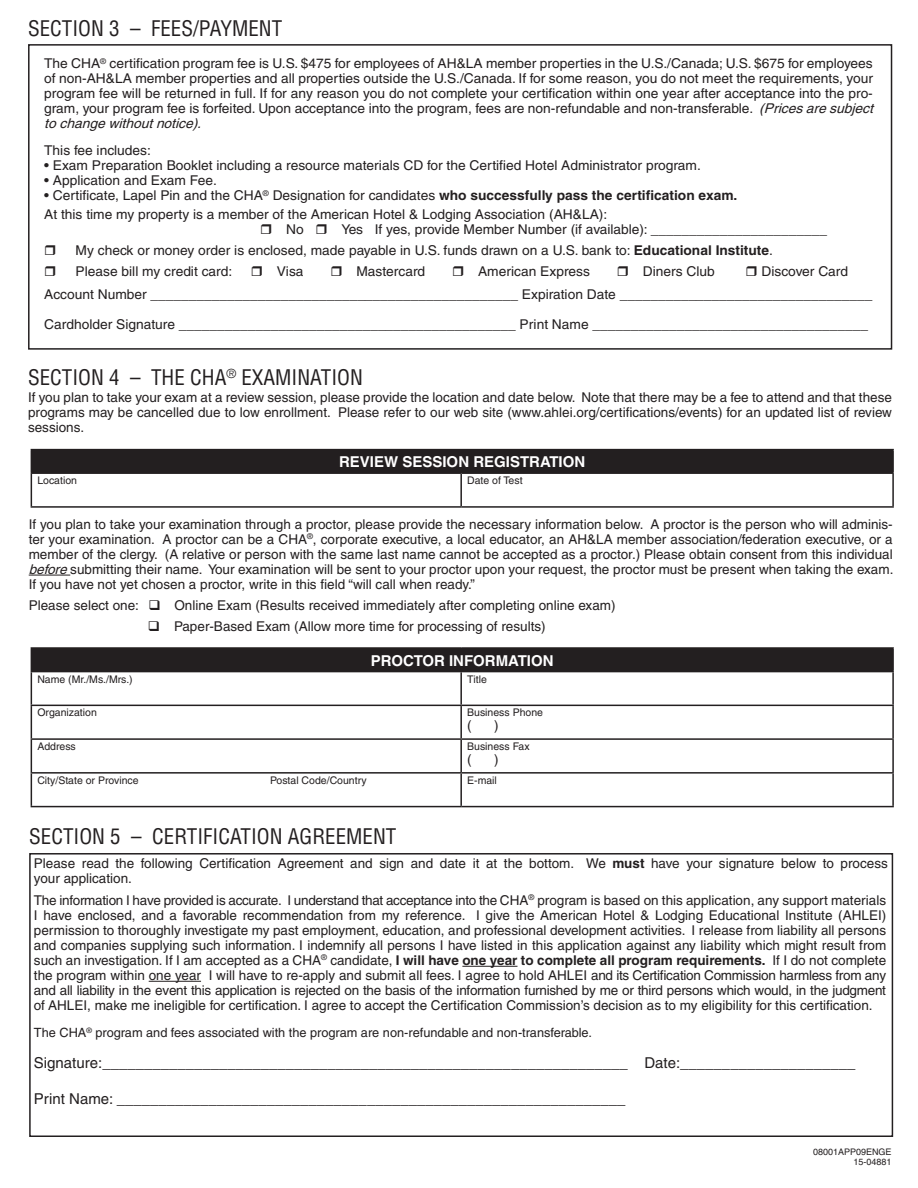
<style>
.page{position:relative;width:918px;height:1188px;background:#fff}
.page>*{position:absolute;margin:0;border:0;box-sizing:border-box;transform-origin:0 0}
.t1{font:condensed 21px "Helvetica LT";color:#231f20}
.t2{font:15px "Helvetica LT";color:#231f20}
.t3{font:700 15px "Helvetica LT";color:#fff}
.t4{font:13.5px/15px "Helvetica LT";color:#231f20}
.t5{font:12.75px "Helvetica LT";color:#231f20}
.t6{font:10.5px "Helvetica LT";color:#231f20}
.t7{font:9px "Helvetica LT";color:#231f20}
.s1{font-style:italic}
.s2{font-weight:700}
</style>
<div class="page">
<div style="left:28px;top:44px;width:864px;height:306px;border:2px solid #231f20"></div>
<hr style="left:29px;top:575px;width:41px;height:1px;background:#231f20">
<div style="left:29px;top:853px;width:864px;height:284px;border:2px solid #231f20"></div>
<hr style="left:462px;top:966px;width:55px;height:1px;background:#231f20">
<hr style="left:149px;top:981px;width:52px;height:1px;background:#231f20">
<div style="left:31px;top:648px;width:862px;height:24px;background:#231f20"></div>
<hr style="left:31px;top:647px;width:430px;height:2px;background:#231f20">
<hr style="left:461px;top:647px;width:433px;height:2px;background:#231f20">
<hr style="left:892px;top:649px;width:2px;height:22px;background:#231f20">
<hr style="left:31px;top:672px;width:1px;height:33px;background:#231f20">
<hr style="left:461px;top:671px;width:433px;height:1px;background:#231f20">
<hr style="left:460px;top:672px;width:2px;height:33px;background:#231f20">
<hr style="left:892px;top:672px;width:2px;height:33px;background:#231f20">
<hr style="left:31px;top:705px;width:430px;height:1px;background:#231f20">
<hr style="left:31px;top:706px;width:1px;height:32px;background:#231f20">
<hr style="left:461px;top:705px;width:433px;height:1px;background:#231f20">
<hr style="left:460px;top:706px;width:2px;height:32px;background:#231f20">
<hr style="left:892px;top:706px;width:2px;height:32px;background:#231f20">
<hr style="left:31px;top:738px;width:430px;height:2px;background:#231f20">
<hr style="left:31px;top:740px;width:1px;height:32px;background:#231f20">
<hr style="left:461px;top:738px;width:433px;height:2px;background:#231f20">
<hr style="left:460px;top:740px;width:2px;height:32px;background:#231f20">
<hr style="left:892px;top:740px;width:2px;height:32px;background:#231f20">
<hr style="left:31px;top:772px;width:430px;height:2px;background:#231f20">
<hr style="left:31px;top:774px;width:1px;height:32px;background:#231f20">
<hr style="left:461px;top:772px;width:433px;height:2px;background:#231f20">
<hr style="left:460px;top:774px;width:2px;height:32px;background:#231f20">
<hr style="left:892px;top:774px;width:2px;height:32px;background:#231f20">
<hr style="left:31px;top:806px;width:430px;height:1px;background:#231f20">
<hr style="left:461px;top:806px;width:433px;height:1px;background:#231f20">
<div style="left:31px;top:450px;width:862px;height:23px;background:#231f20"></div>
<hr style="left:31px;top:449px;width:430px;height:1px;background:#231f20">
<hr style="left:461px;top:449px;width:433px;height:1px;background:#231f20">
<hr style="left:892px;top:450px;width:2px;height:22px;background:#231f20">
<hr style="left:31px;top:472px;width:430px;height:2px;background:#231f20">
<hr style="left:31px;top:474px;width:1px;height:32px;background:#231f20">
<hr style="left:461px;top:472px;width:433px;height:2px;background:#231f20">
<hr style="left:460px;top:474px;width:2px;height:32px;background:#231f20">
<hr style="left:892px;top:474px;width:2px;height:32px;background:#231f20">
<hr style="left:31px;top:506px;width:430px;height:2px;background:#231f20">
<hr style="left:461px;top:506px;width:433px;height:2px;background:#231f20">
<p class="t1" style="left:28px;top:15px;width:256px">SECTION 3 – FEES/PAYMENT</p>
<p class="t4" style="left:44px;top:56px;width:834px">The CHA<sup>®</sup> certification program fee is U.S. $475 for employees of AH&amp;LA member properties in the U.S./Canada; U.S. $675 for employees of non-AH&amp;LA member properties and all properties outside the U.S./Canada. If for some reason, you do not meet the requirements, your program fee will be returned in full. If for any reason you do not complete your certification within one year after acceptance into the pro&shy;gram, your program fee is forfeited. Upon acceptance into the program, fees are non-refundable and non-transferable. <span class="s1">(Pricesaresubject tochangewithoutnotice).</span></p>
<p class="t4" style="left:44px;top:143px;width:108px">This fee includes:</p>
<p class="t4" style="left:44px;top:158px;width:658px">• Exam Preparation Booklet including a resource materials CD for the Certified Hotel Administrator program.</p>
<p class="t4" style="left:44px;top:173px;width:174px">• Application and Exam Fee.</p>
<p class="t4" style="left:44px;top:188px;width:695px">• Certificate, Lapel Pin and the CHA<sup>®</sup> Designation for candidates <span class="s2">who successfully pass the certification exam.</span></p>
<p class="t4" style="left:44px;top:207px;width:565px">At this time my property is a member of the American Hotel &amp; Lodging Association (AH&amp;LA):</p>
<p class="t4" style="left:286px;top:222px;width:19px">No</p>
<p class="t4" style="left:341px;top:222px;width:487px">Yes If yes, provide Member Number (if available): _______________________</p>
<p class="t4" style="left:76px;top:240px;width:699px;line-height:21px">My check or money order is enclosed, made payable in U.S. funds drawn on a U.S. bank to: <span class="s2">Educational Institute</span>.<br>Please bill my credit card:</p>
<p class="t4" style="left:44px;top:260px;width:830px;line-height:22.5px;text-indent:717px">Discover Card<br>Account Number ________________________________________________ Expiration Date _________________________________</p>
<p class="t4" style="left:44px;top:317px;width:825px">Cardholder Signature ____________________________________________ Print Name ____________________________________</p>
<p class="t4" style="left:277px;top:264px;width:28px">Visa</p>
<p class="t4" style="left:356px;top:264px;width:70px">Mastercard</p>
<p class="t4" style="left:478px;top:264px;width:113px">American Express</p>
<p class="t4" style="left:643px;top:264px;width:73px">Diners Club</p>
<p class="t1" style="left:28px;top:364px;width:336px">SECTION 4 – THE CHA<sup>®</sup> EXAMINATION</p>
<p class="t4" style="left:28px;top:389px;width:865px;text-align:justify">If you plan to take your exam at a review session, please provide the location and date below. Note that there may be a fee to attend and that these programs may be cancelled due to low enrollment. Please refer to our web site (www.ahlei.org/certifications/events) for an updated list of review sessions.</p>
<p class="t3" style="left:339px;top:453px;width:248px">REVIEW SESSION REGISTRATION</p>
<p class="t6" style="left:37px;top:475px;width:41px">Location</p>
<p class="t6" style="left:467px;top:475px;width:57px">Date of Test</p>
<p class="t4" style="left:29px;top:516px;width:866px;text-align:justify">If you plan to take your examination through a proctor, please provide the necessary information below. A proctor is the person who will adminis&shy;ter your examination. A proctor can be a CHA<sup>®</sup>, corporate executive, a local educator, an AH&amp;LA member association/federation executive, or a member of the clergy. (A relative or person with the same last name cannot be accepted as a proctor.) Please obtain consent from this individual <span class="s1">before</span>submitting their name. Your examination will be sent to your proctor upon your request, the proctor must be present when taking the exam.<br>If you have not yet chosen a proctor, write in this field “will call when ready.”</p>
<p class="t4" style="left:29px;top:597px;width:588px">Please select one: ❑ Online Exam (Results received immediately after completing online exam)</p>
<p class="t4" style="left:148px;top:618px;width:399px">❑ Paper-Based Exam (Allow more time for processing of results)</p>
<p class="t3" style="left:371px;top:651px;width:184px">PROCTOR INFORMATION</p>
<p class="t6" style="left:37px;top:673px;width:97px">Name (Mr./Ms./Mrs.)</p>
<p class="t6" style="left:467px;top:673px;width:21px">Title</p>
<p class="t6" style="left:37px;top:707px;width:61px">Organization</p>
<p class="t6" style="left:467px;top:707px;width:77px">Business Phone</p>
<p class="t4" style="left:467px;top:718px;width:6px">(</p>
<p class="t4" style="left:494px;top:718px;width:6px">)</p>
<p class="t6" style="left:37px;top:740px;width:40px">Address</p>
<p class="t6" style="left:467px;top:740px;width:64px">Business Fax</p>
<p class="t4" style="left:467px;top:751px;width:6px">(</p>
<p class="t4" style="left:494px;top:751px;width:6px">)</p>
<p class="t6" style="left:37px;top:774px;width:103px">City/State or Province</p>
<p class="t6" style="left:270px;top:774px;width:98px">Postal Code/Country</p>
<p class="t6" style="left:467px;top:774px;width:31px">E-mail</p>
<p class="t1" style="left:29px;top:823px;width:369px">SECTION 5 – CERTIFICATION AGREEMENT</p>
<p class="t4" style="left:34px;top:856px;width:855px">Please read the following Certification Agreement and sign and date it at the bottom. We <span class="s2">must</span> have your signature below to process your application.</p>
<p class="t4" style="left:34px;top:893px;width:854px;text-align:justify">The information I have provided is accurate. I understand that acceptance into the CHA<sup>®</sup> program is based on this application, any support materials I have enclosed, and a favorable recommendation from my reference. I give the American Hotel &amp; Lodging Educational Institute (AHLEI) permission to thoroughly investigate my past employment, education, and professional development activities. I release from liability all persons and companies supplying such information. I indemnify all persons I have listed in this application against any liability which might result from such an investigation. If I am accepted as a CHA<sup>®</sup> candidate, <span class="s2">I will have one year to complete all program requirements.</span> If I do not complete the program within one year I will have to re-apply and submit all fees. I agree to hold AHLEI and its Certification Commission harmless from any and all liability in the event this application is rejected on the basis of the information furnished by me or third persons which would, in the judgment of AHLEI, make me ineligible for certification. I agree to accept the Certification Commission’s decision as to my eligibility for this certification.</p>
<p class="t5" style="left:34px;top:1025px;width:560px">The CHA<sup>®</sup> program and fees associated with the program are non-refundable and non-transferable.</p>
<p class="t2" style="left:34px;top:1054px;width:823px">Signature:_______________________________________________________________ Date:_____________________</p>
<p class="t2" style="left:34px;top:1090px;width:593px">Print Name: _____________________________________________________________</p>
<p class="t7" style="left:813px;top:1146px;width:80px">08001APP09ENGE</p>
<p class="t7" style="left:854px;top:1157px;width:40px">15-04881</p>
</div>
